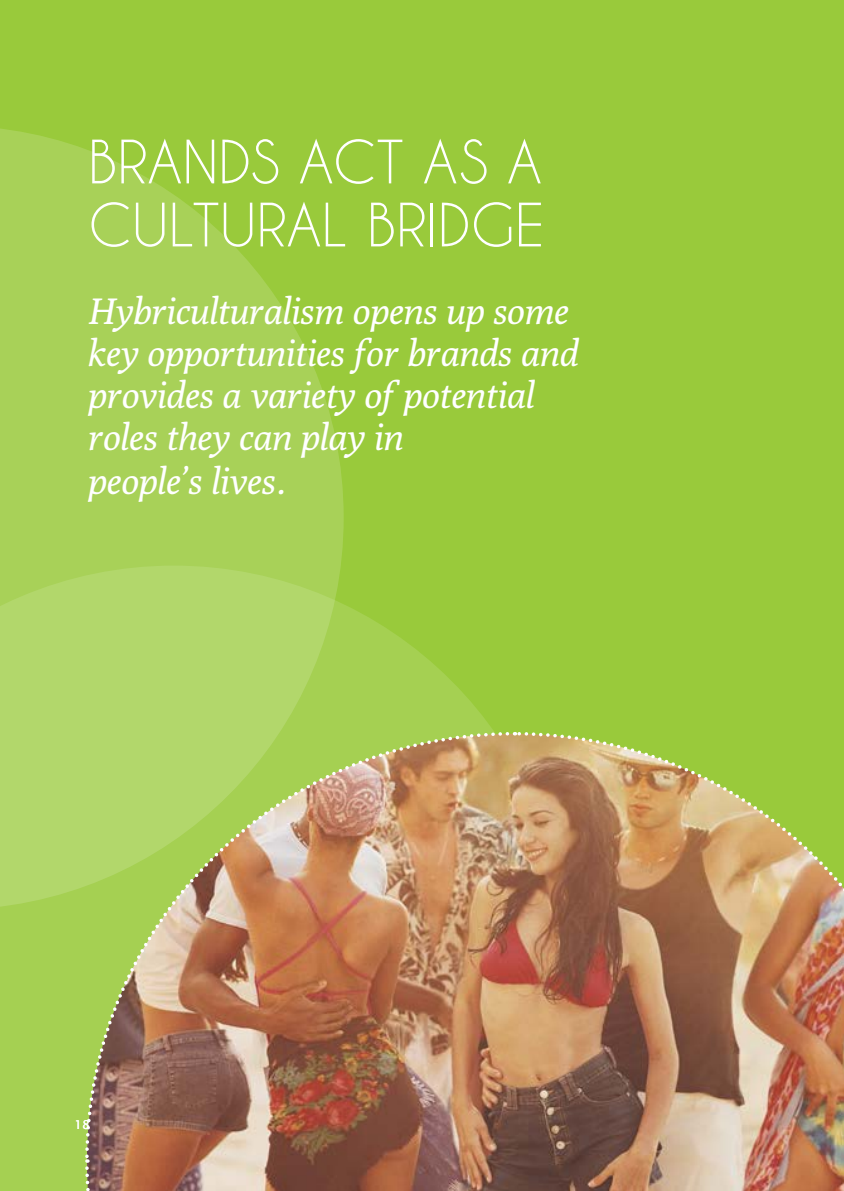
<style>
.page{position:relative;width:844px;height:1191px;background:#fff}
.page>*{position:absolute;margin:0;border:0;box-sizing:border-box;transform-origin:0 0}
.t1{font:56px/63px "Caviar Dreams";color:#fff}
.t2{font:italic 36.75px/42.4px "Poly";color:#fff}
.t3{font:12.25px "Lucida Sans";color:#fff}
</style>
<div class="page">
<div style="left:0;top:0;width:843px;height:1191px;background:#99ca3b"></div>
<svg style="left:0;top:604px;width:514px;height:587px;fill:#a5d052"></svg>
<svg style="left:0;top:128px;width:343px;height:781px;background:#a8d158"></svg>
<img style="left:514px;top:732px;width:329px;height:425px">
<img style="left:83px;top:730px;width:428px;height:429px">
<img style="left:83px;top:1159px;width:761px;height:32px">
<h1 class="t1" style="left:88px;top:130px;width:457px">BRANDS ACT AS A<br>CULTURAL BRIDGE</h1>
<p class="t2" style="left:88px;top:289px;width:492px">Hybriculturalism opens up some key opportunities for brands and provides a variety of potential roles they can play in<br>people’s lives.</p>
<p class="t3" style="left:74px;top:1117px;width:17px">18</p>
</div>
